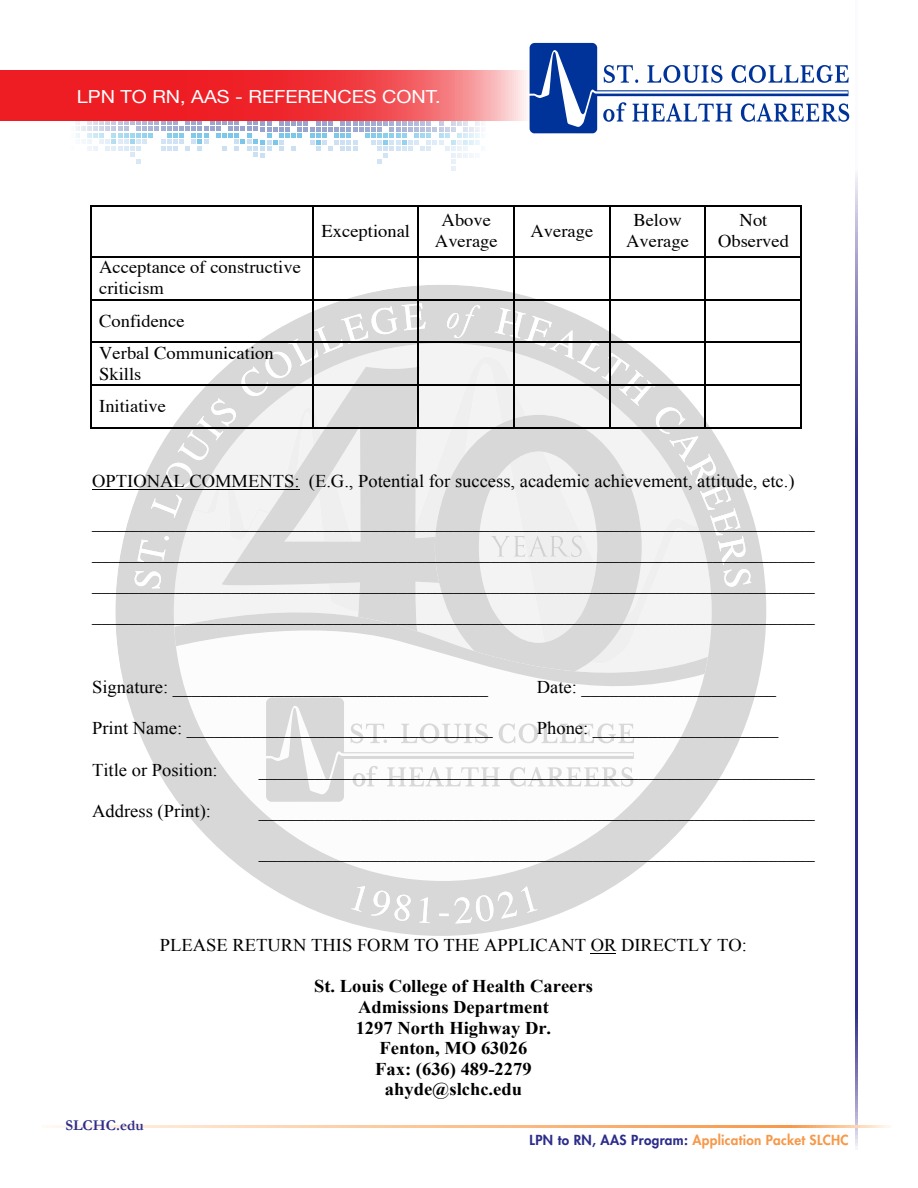
<style>
.page{position:relative;width:918px;height:1188px;background:#fff}
.page>*{position:absolute;margin:0;border:0;box-sizing:border-box;transform-origin:0 0}
.t1{font:18px/31px "Times New Roman";color:#000;text-align:justify}
.t2{font:18px/20.4px "Times";color:#000;text-align:center}
.t3{font:700 18px/20.5px "Times New Roman";color:#000;text-align:center}
.t4{font:18px "Helvetica Neue";color:#fff;scale:1.1 1}
.t5{font:700 15px "Garamond";color:#2c2c8b}
.t6{font:800 13.5px "Futura Std";letter-spacing:.02em;color:#f79848}
.s1{font-family:"Futura";color:#2c2c8b}
.s2{font-family:"Garamond";font-weight:900;font-size:21px;color:#0074be}
</style>
<div class="page">
<svg style="left:856px;top:174px;width:2px;height:972px;background:#52509f"></svg>
<svg style="left:46px;top:1126px;width:843px;height:2px;background:#fbc699"></svg>
<svg style="left:115px;top:285px;width:651px;height:651px"></svg>
<svg style="left:351px;top:886px;width:14px;height:26px"></svg>
<svg style="left:371px;top:890px;width:40px;height:31px"></svg>
<svg style="left:419px;top:897px;width:11px;height:26px"></svg>
<svg style="left:439px;top:886px;width:98px;height:37px"></svg>
<svg style="left:266px;top:698px;width:368px;height:104px"></svg>
<hr style="left:92px;top:205px;width:220px;height:1px;background:#000">
<hr style="left:314px;top:205px;width:104px;height:1px;background:#000">
<hr style="left:419px;top:205px;width:95px;height:1px;background:#000">
<hr style="left:515px;top:205px;width:94px;height:1px;background:#000">
<hr style="left:611px;top:205px;width:94px;height:1px;background:#000">
<hr style="left:706px;top:205px;width:95px;height:1px;background:#000">
<hr style="left:90px;top:206px;width:2px;height:50px;background:#000">
<hr style="left:312px;top:206px;width:2px;height:50px;background:#000">
<hr style="left:418px;top:206px;width:1px;height:50px;background:#000">
<hr style="left:514px;top:206px;width:1px;height:50px;background:#000">
<hr style="left:609px;top:206px;width:2px;height:50px;background:#000">
<hr style="left:705px;top:206px;width:1px;height:50px;background:#000">
<hr style="left:801px;top:206px;width:1px;height:50px;background:#000">
<hr style="left:92px;top:256px;width:220px;height:1px;background:#000">
<hr style="left:314px;top:256px;width:104px;height:1px;background:#000">
<hr style="left:419px;top:256px;width:95px;height:1px;background:#000">
<hr style="left:515px;top:256px;width:94px;height:1px;background:#000">
<hr style="left:611px;top:256px;width:94px;height:1px;background:#000">
<hr style="left:706px;top:256px;width:95px;height:1px;background:#000">
<hr style="left:90px;top:257px;width:2px;height:42px;background:#000">
<hr style="left:312px;top:257px;width:2px;height:42px;background:#000">
<hr style="left:418px;top:257px;width:1px;height:42px;background:#000">
<hr style="left:514px;top:257px;width:1px;height:42px;background:#000">
<hr style="left:609px;top:257px;width:2px;height:42px;background:#000">
<hr style="left:705px;top:257px;width:1px;height:42px;background:#000">
<hr style="left:801px;top:257px;width:1px;height:42px;background:#000">
<hr style="left:92px;top:299px;width:220px;height:1px;background:#000">
<hr style="left:706px;top:299px;width:95px;height:1px;background:#000">
<hr style="left:90px;top:300px;width:2px;height:42px;background:#000">
<hr style="left:801px;top:300px;width:1px;height:42px;background:#000">
<hr style="left:92px;top:342px;width:220px;height:1px;background:#000">
<hr style="left:706px;top:342px;width:95px;height:1px;background:#000">
<hr style="left:90px;top:343px;width:2px;height:42px;background:#000">
<hr style="left:801px;top:343px;width:1px;height:42px;background:#000">
<hr style="left:92px;top:385px;width:220px;height:1px;background:#000">
<hr style="left:706px;top:385px;width:95px;height:1px;background:#000">
<hr style="left:90px;top:386px;width:2px;height:41px;background:#000">
<hr style="left:92px;top:427px;width:220px;height:2px;background:#000">
<svg style="left:134px;top:299px;width:617px;height:378px"></svg>
<hr style="left:706px;top:427px;width:95px;height:2px;background:#000">
<hr style="left:801px;top:386px;width:1px;height:41px;background:#000">
<hr style="left:92px;top:489px;width:208px;height:1px;background:#000">
<svg style="left:530px;top:43px;width:319px;height:90px"></svg>
<svg style="left:69px;top:120px;width:420px;height:50px"></svg>
<svg style="left:0;top:70px;width:532px;height:50px;background:#ef4147"></svg>
<p class="t4" style="left:77px;top:84px;width:332px">LPN TO RN, AAS - REFERENCES CONT.</p>
<p class="t2" style="left:99px;top:258px;width:203px;line-height:20.9px;text-align:left">Acceptance of constructive criticism</p>
<p class="t2" style="left:99px;top:305px;width:176px;line-height:32.2px;text-align:left">Confidence<br>Verbal Communication</p>
<p class="t2" style="left:99px;top:359px;width:68px;line-height:32.2px;text-align:left">Skills<br>Initiative</p>
<p class="t2" style="left:322px;top:222px;width:90px">Exceptional</p>
<p class="t2" style="left:435px;top:211px;width:64px">Above<br>Average</p>
<p class="t2" style="left:531px;top:222px;width:64px">Average</p>
<p class="t2" style="left:626px;top:211px;width:64px">Below<br>Average</p>
<p class="t2" style="left:718px;top:211px;width:73px">Not<br>Observed</p>
<p class="t1" style="left:92px;top:465px;width:704px">OPTIONAL COMMENTS: (E.G., Potential for success, academic achievement, attitude, etc.)</p>
<p class="t1" style="left:92px;top:506px;width:724px">______________________________________________________________________________ ______________________________________________________________________________ ______________________________________________________________________________ ______________________________________________________________________________</p>
<p class="t1" style="left:92px;top:671px;width:397px">Signature: __________________________________</p>
<p class="t1" style="left:537px;top:671px;width:241px">Date: _____________________</p>
<p class="t1" style="left:92px;top:712px;width:402px">Print Name: _________________________________</p>
<p class="t1" style="left:537px;top:712px;width:243px">Phone: ____________________</p>
<p class="t1" style="left:92px;top:754px;width:127px">Title or Position:</p>
<p class="t1" style="left:259px;top:754px;width:557px">____________________________________________________________</p>
<p class="t1" style="left:92px;top:795px;width:120px">Address (Print):</p>
<p class="t1" style="left:259px;top:795px;width:557px">____________________________________________________________</p>
<p class="t1" style="left:259px;top:836px;width:557px">____________________________________________________________</p>
<p class="t5" style="left:65px;top:1116px;width:80px">SLCHC.edu</p>
<p class="t1" style="left:160px;top:929px;width:589px">PLEASE RETURN THIS FORM TO THE APPLICANT OR DIRECTLY TO:</p>
<p class="t3" style="left:314px;top:976px;width:280px">St. Louis College of Health Careers<br>Admissions Department<br>1297 North Highway Dr.<br>Fenton, MO 63026<br>Fax: (636) 489-2279 ahyde@slchc.edu</p>
<p class="t6" style="left:530px;top:1132px;width:349px"><span class="s1">LPN to RN, AAS Program:</span> Application Packet SLCHC <span class="s2">3</span></p>
</div>
